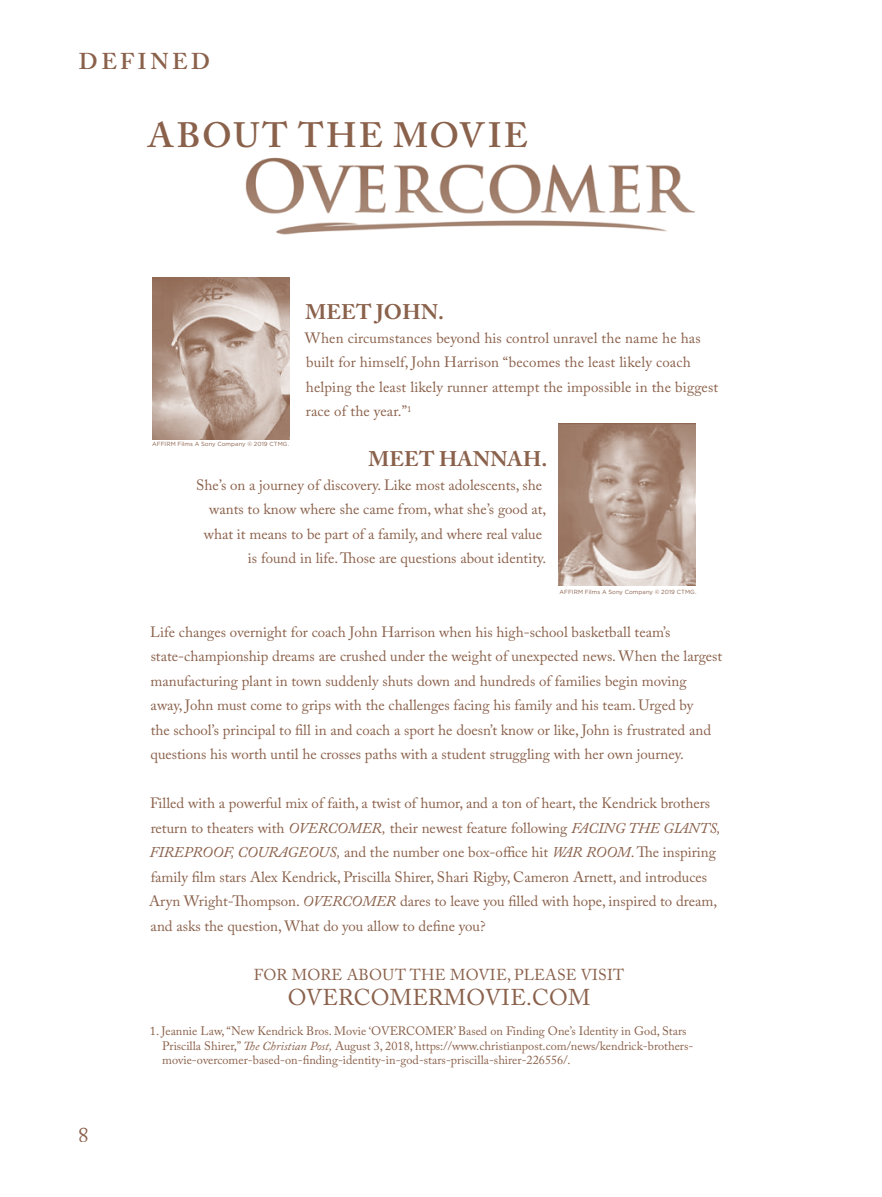
<style>
.page{position:relative;width:882px;height:1197px;background:#fff}
.page>*{position:absolute;margin:0;border:0;box-sizing:border-box;transform-origin:0 0}
.t1{font:600 35px "Adobe Caslon Pro";letter-spacing:.065em;color:#8a614b}
.t2{font:22.75px "Adobe Caslon Pro";letter-spacing:.015em;color:#8a614b}
.t3{font:600 22.75px "Adobe Caslon Pro";letter-spacing:.155em;color:#8a614b}
.t4{font:700 21px "Adobe Caslon Pro";letter-spacing:.015em;color:#8a614b}
.t5{font:21px "Adobe Caslon Pro";color:#8a614b}
.t6{font:15.75px "Adobe Caslon Pro";letter-spacing:.015em;color:#8a614b}
.t7{font:14.88px/24.5px "Adobe Caslon Pro";color:#8a614b}
.t8{font:12.25px/14.7px "Adobe Caslon Pro";color:#8a614b}
.t9{font:5.95px "Gotham";letter-spacing:.015em;color:#8a614b}
.s1{font-style:italic}
</style>
<div class="page">
<img style="left:559px;top:424px;width:137px;height:161px">
<img style="left:152px;top:278px;width:137px;height:161px">
<img style="left:245px;top:157px;width:450px;height:78px">
<h2 class="t3" style="left:79px;top:48px;width:133px">DEFINED</h2>
<h1 class="t1" style="left:148px;top:114px;width:381px">ABOUT THE MOVIE</h1>
<h3 class="t4" style="left:305px;top:299px;width:140px">MEET JOHN.</h3>
<p class="t7" style="left:305px;top:326px;width:415px">When circumstances beyond his control unravel the name he has built for himself, John Harrison “becomes the least likely coach helping the least likely runner attempt the impossible in the biggest race of the year.”<sup>1</sup></p>
<h3 class="t4" style="left:368px;top:446px;width:180px">MEET HANNAH.</h3>
<p class="t7" style="left:196px;top:473px;width:352px;text-align:right">She’s on a journey of discovery. Like most adolescents, she wants to know where she came from, what she’s good at, what it means to be part of a family, and where real value is found in life. Those are questions about identity.</p>
<p class="t9" style="left:152px;top:440px;width:139px">AFFIRM Films A Sony Company © 2019 CTMG.</p>
<p class="t9" style="left:559px;top:589px;width:139px">AFFIRM Films A Sony Company © 2019 CTMG.</p>
<h3 class="t5" style="left:79px;top:1122px;width:12px">8</h3>
<p class="t7" style="left:150px;top:620px;width:574px">Life changes overnight for coach John Harrison when his high-school basketball team’s state-championship dreams are crushed under the weight of unexpected news. When the largest manufacturing plant in town suddenly shuts down and hundreds of families begin moving<br>away, John must come to grips with the challenges facing his family and his team. Urged by<br>the school’s principal to fill in and coach a sport he doesn’t know or like, John is frustrated and questions his worth until he crosses paths with a student struggling with her own journey.</p>
<p class="t7" style="left:149px;top:791px;width:573px">Filled with a powerful mix of faith, a twist of humor, and a ton of heart, the Kendrick brothers return to theaters with <span class="s1">OVERCOMER,</span> their newest feature following <span class="s1">FACING THE GIANTS, FIREPROOF, COURAGEOUS,</span> and the number one box-office hit <span class="s1">WAR ROOM</span>. The inspiring family film stars Alex Kendrick, Priscilla Shirer, Shari Rigby, Cameron Arnett, and introduces Aryn Wright-Thompson. <span class="s1">OVERCOMER</span> dares to leave you filled with hope, inspired to dream, and asks the question, What do you allow to define you?</p>
<p class="t6" style="left:254px;top:965px;width:372px">FOR MORE ABOUT THE MOVIE, PLEASE VISIT</p>
<h2 class="t2" style="left:288px;top:983px;width:304px">OVERCOMERMOVIE.COM</h2>
<p class="t8" style="left:162px;top:1023px;width:533px;text-indent:-12px">1. Jeannie Law, “New Kendrick Bros. Movie ‘OVERCOMER’ Based on Finding One’s Identity in God, Stars<br>Priscilla Shirer,” <span class="s1">The Christian Post,</span> August 3, 2018, https://www.christianpost.com/news/kendrick-brothers&shy;movie-overcomer-based-on-finding-identity-in-god-stars-priscilla-shirer-226556/.</p>
</div>
